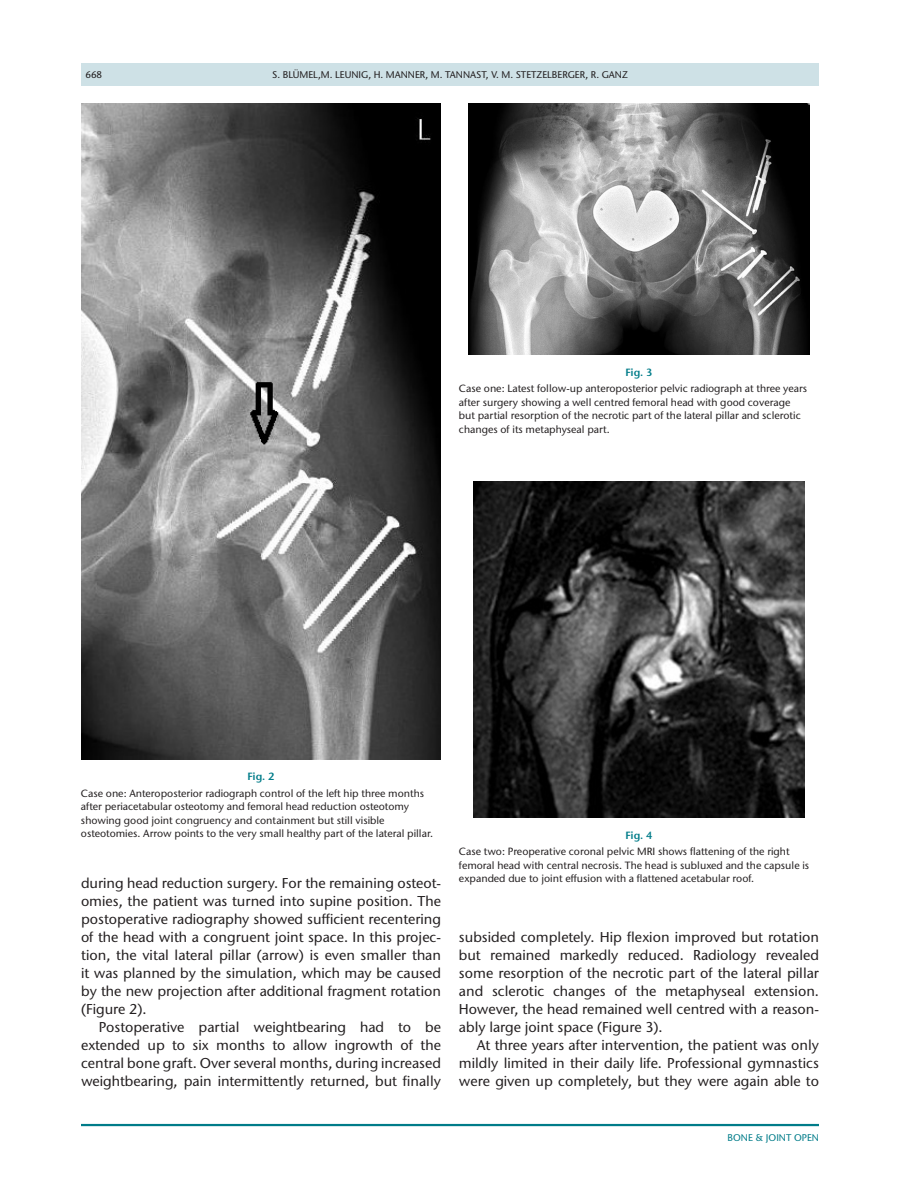
<style>
.page{position:relative;width:918px;height:1188px;background:#fff}
.page>*{position:absolute;margin:0;border:0;box-sizing:border-box;transform-origin:0 0}
.t1{font:500 14.25px/18px "Stone Sans ITC Pro";color:#231f20;text-align:justify}
.t2{font:500 10.5px/13.5px "Stone Sans ITC Pro";color:#231f20}
.t3{font:600 10.5px "Stone Sans ITC Pro";letter-spacing:-.005em;color:#007c89}
.t4{font:500 9.75px "Stone Sans ITC Pro";color:#231f20}
.t5{font:500 9.75px "Stone Sans ITC Pro";color:#007c89}
</style>
<div class="page">
<hr style="left:81px;top:1124px;width:738px;height:2px;background:#007c89">
<div style="left:81px;top:63px;width:738px;height:23px;background:#cee1e6"></div>
<img style="left:81px;top:104px;width:360px;height:655px">
<img style="left:469px;top:104px;width:340px;height:251px">
<img style="left:474px;top:482px;width:330px;height:336px">
<p class="t4" style="left:85px;top:68px;width:18px">668</p>
<p class="t4" style="left:272px;top:68px;width:357px">S. BLÜMEL,M. LEUNIG, H. MANNER, M. TANNAST, V. M. STETZELBERGER, R. GANZ</p>
<p class="t3" style="left:625px;top:365px;width:29px">Fig. 3</p>
<p class="t2" style="left:459px;top:382px;width:350px">Case one: Latest follow-up anteroposterior pelvic radiograph at three years after surgery showing a well centred femoral head with good coverage but partial resorption of the necrotic part of the lateral pillar and sclerotic changes of its metaphyseal part.</p>
<p class="t3" style="left:247px;top:770px;width:29px">Fig. 2</p>
<p class="t2" style="left:81px;top:786px;width:354px">Case one: Anteroposterior radiograph control of the left hip three months after periacetabular osteotomy and femoral head reduction osteotomy showing good joint congruency and containment but still visible osteotomies. Arrow points to the very small healthy part of the lateral pillar.</p>
<p class="t1" style="left:81px;top:874px;width:362px">during head reduction surgery. For the remaining osteot&shy;omies, the patient was turned into supine position. The postoperative radiography showed sufficient recentering of the head with a congruent joint space. In this projec&shy;tion, the vital lateral pillar (arrow) is even smaller than it was planned by the simulation, which may be caused by the new projection after additional fragment rotation (Figure 2).</p>
<p class="t1" style="left:81px;top:1018px;width:362px;text-indent:18px">Postoperative partial weightbearing had to be extended up to six months to allow ingrowth of the central bone graft. Over several months, during increased weightbearing, pain intermittently returned, but finally</p>
<p class="t3" style="left:625px;top:829px;width:29px">Fig. 4</p>
<p class="t2" style="left:459px;top:845px;width:352px">Case two: Preoperative coronal pelvic MRI shows flattening of the right femoral head with central necrosis. The head is subluxed and the capsule is expanded due to joint effusion with a flattened acetabular roof.</p>
<p class="t1" style="left:459px;top:928px;width:362px">subsided completely. Hip flexion improved but rotation but remained markedly reduced. Radiology revealed some resorption of the necrotic part of the lateral pillar and sclerotic changes of the metaphyseal extension.<br>However, the head remained well centred with a reason&shy;ably large joint space (Figure 3).</p>
<p class="t1" style="left:459px;top:1036px;width:362px;text-indent:18px">At three years after intervention, the patient was only mildly limited in their daily life. Professional gymnastics were given up completely, but they were again able to</p>
<p class="t5" style="left:728px;top:1132px;width:93px">BONE &amp; JOINT OPEN</p>
</div>
